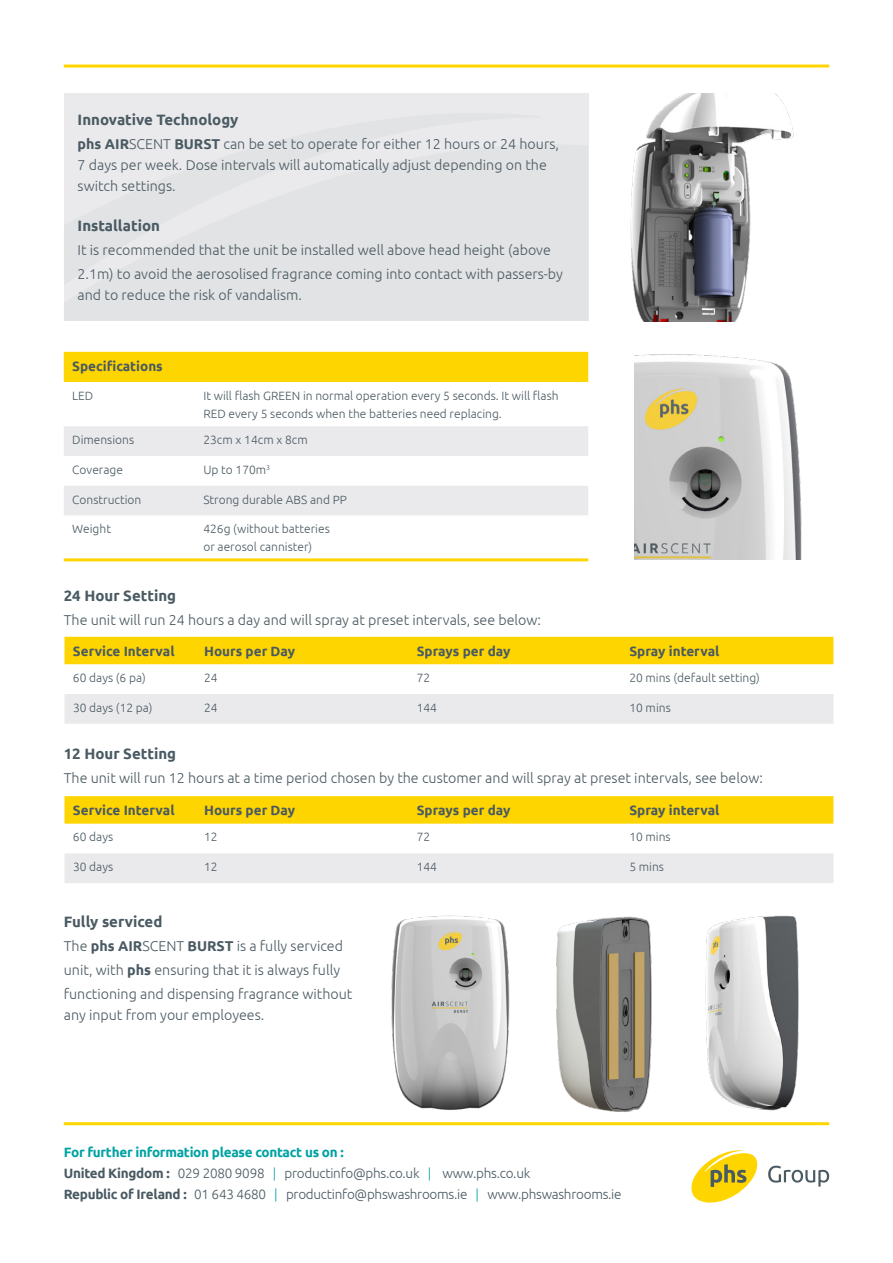
<style>
.page{position:relative;width:893px;height:1263px;background:#fff}
.page>*{position:absolute;margin:0;border:0;box-sizing:border-box;transform-origin:0 0}
.t1{font:700 15px "Ubuntu";color:#4a5a62}
.t2{font:300 14.25px/24px "Ubuntu";color:#4a5a62}
.t3{font:300 13.5px/21px "Ubuntu";letter-spacing:-.02em;color:#4a5a62}
.t4{font:700 13.5px "Ubuntu";color:#4a5a62}
.t5{font:300 12px/18px "Ubuntu";color:#4a5a62}
.s1{font-weight:700}
.s2{font-weight:700;color:#00a2a3}
.s3{color:#00a2a3}
</style>
<div class="page">
<hr style="left:64px;top:1122px;width:765px;height:3px;background:#ffd500">
<hr style="left:64px;top:65px;width:765px;height:3px;background:#ffd500">
<svg style="left:691px;top:1150px;width:66px;height:52px"></svg>
<svg style="left:768px;top:1166px;width:61px;height:20px"></svg>
<div style="left:64px;top:352px;width:524px;height:30px;background:#ffd500"></div>
<svg style="left:64px;top:426px;width:524px;height:89px;fill:#eaeaec"></svg>
<hr style="left:64px;top:558px;width:131px;height:3px;background:#ffd500">
<hr style="left:195px;top:558px;width:393px;height:3px;background:#ffd500">
<div style="left:64px;top:93px;width:524px;height:228px;background:#e2e3e5"></div>
<img style="left:384px;top:915px;width:128px;height:208px">
<img style="left:634px;top:354px;width:168px;height:206px">
<img style="left:588px;top:94px;width:206px;height:227px">
<img style="left:525px;top:915px;width:288px;height:208px">
<div style="left:64px;top:637px;width:769px;height:27px;background:#ffd500"></div>
<div style="left:64px;top:694px;width:769px;height:30px;background:#eaeaec"></div>
<svg style="left:64px;top:796px;width:769px;height:28px;background:#ffd504"></svg>
<div style="left:64px;top:853px;width:769px;height:30px;background:#eaeaec"></div>
<p class="t1" style="left:78px;top:110px;width:162px">Innovative Technology</p>
<p class="t2" style="left:78px;top:133px;width:483px;line-height:21px"><span class="s1">phs AIR</span>SCENT <span class="s1">BURST</span> can be set to operate for either 12 hours or 24 hours,<br>7 days per week. Dose intervals will automatically adjust depending on the switch settings.</p>
<p class="t1" style="left:78px;top:217px;width:84px">Installation</p>
<p class="t2" style="left:78px;top:238px;width:487px">It is recommended that the unit be installed well above head height (above<br>2.1m) to avoid the aerosolised fragrance coming into contact with passers-by</p>
<p class="t2" style="left:78px;top:283px;width:226px">and to reduce the risk of vandalism.</p>
<p class="t4" style="left:72px;top:358px;width:92px">Specifications</p>
<p class="t5" style="left:72px;top:386px;width:23px">LED</p>
<p class="t5" style="left:203px;top:386px;width:357px">It will flash GREEN in normal operation every 5 seconds. It will flash<br>RED every 5 seconds when the batteries need replacing.</p>
<p class="t5" style="left:72px;top:430px;width:63px">Dimensions</p>
<p class="t5" style="left:203px;top:430px;width:106px">23cm x 14cm x 8cm</p>
<p class="t5" style="left:72px;top:460px;width:52px">Coverage</p>
<p class="t5" style="left:203px;top:460px;width:68px">Up to 170m<sup>3</sup></p>
<p class="t5" style="left:72px;top:490px;width:71px">Construction</p>
<p class="t5" style="left:203px;top:490px;width:145px">Strong durable ABS and PP</p>
<p class="t5" style="left:72px;top:520px;width:40px">Weight</p>
<p class="t5" style="left:203px;top:520px;width:128px">426g (without batteries or aerosol cannister)</p>
<p class="t1" style="left:64px;top:586px;width:114px">24 Hour Setting</p>
<p class="t2" style="left:64px;top:607px;width:479px">The unit will run 24 hours a day and will spray at preset intervals, see below:</p>
<p class="t4" style="left:73px;top:643px;width:103px">Service Interval</p>
<p class="t4" style="left:204px;top:643px;width:93px">Hours per Day</p>
<p class="t4" style="left:417px;top:643px;width:95px">Sprays per day</p>
<p class="t4" style="left:629px;top:643px;width:92px">Spray interval</p>
<p class="t5" style="left:73px;top:668px;width:74px">60 days (6 pa)</p>
<p class="t5" style="left:204px;top:668px;width:15px">24</p>
<p class="t5" style="left:417px;top:668px;width:15px">72</p>
<p class="t5" style="left:629px;top:668px;width:132px">20 mins (default setting)</p>
<p class="t5" style="left:73px;top:698px;width:81px">30 days (12 pa)</p>
<p class="t5" style="left:204px;top:698px;width:15px">24</p>
<p class="t5" style="left:417px;top:698px;width:22px">144</p>
<p class="t5" style="left:629px;top:698px;width:43px">10 mins</p>
<p class="t1" style="left:64px;top:744px;width:114px">12 Hour Setting</p>
<p class="t2" style="left:64px;top:765px;width:701px">The unit will run 12 hours at a time period chosen by the customer and will spray at preset intervals, see below:</p>
<p class="t4" style="left:73px;top:802px;width:103px">Service Interval</p>
<p class="t4" style="left:204px;top:802px;width:93px">Hours per Day</p>
<p class="t4" style="left:417px;top:802px;width:95px">Sprays per day</p>
<p class="t4" style="left:629px;top:802px;width:92px">Spray interval</p>
<p class="t5" style="left:73px;top:828px;width:42px">60 days</p>
<p class="t5" style="left:204px;top:828px;width:15px">12</p>
<p class="t5" style="left:417px;top:828px;width:15px">72</p>
<p class="t5" style="left:629px;top:828px;width:43px">10 mins</p>
<p class="t5" style="left:73px;top:858px;width:42px">30 days</p>
<p class="t5" style="left:204px;top:858px;width:15px">12</p>
<p class="t5" style="left:417px;top:858px;width:22px">144</p>
<p class="t5" style="left:629px;top:858px;width:36px">5 mins</p>
<p class="t1" style="left:64px;top:913px;width:100px">Fully serviced</p>
<p class="t2" style="left:64px;top:934px;width:290px">The <span class="s1">phs AIR</span>SCENT <span class="s1">BURST</span> is a fully serviced unit, with <span class="s1">phs</span> ensuring that it is always fully functioning and dispensing fragrance without</p>
<p class="t2" style="left:64px;top:1003px;width:202px">any input from your employees.</p>
<p class="t3" style="left:64px;top:1141px;width:559px"><span class="s2">For further information please contact us on :<br></span><span class="s1">United Kingdom :</span> 029 2080 9098 <span class="s3">|</span> productinfo@phs.co.uk <span class="s3">|</span> www.phs.co.uk<br><span class="s1">Republic of Ireland :</span> 01 643 4680 <span class="s3">|</span> productinfo@phswashrooms.ie <span class="s3">|</span> www.phswashrooms.ie</p>
</div>
